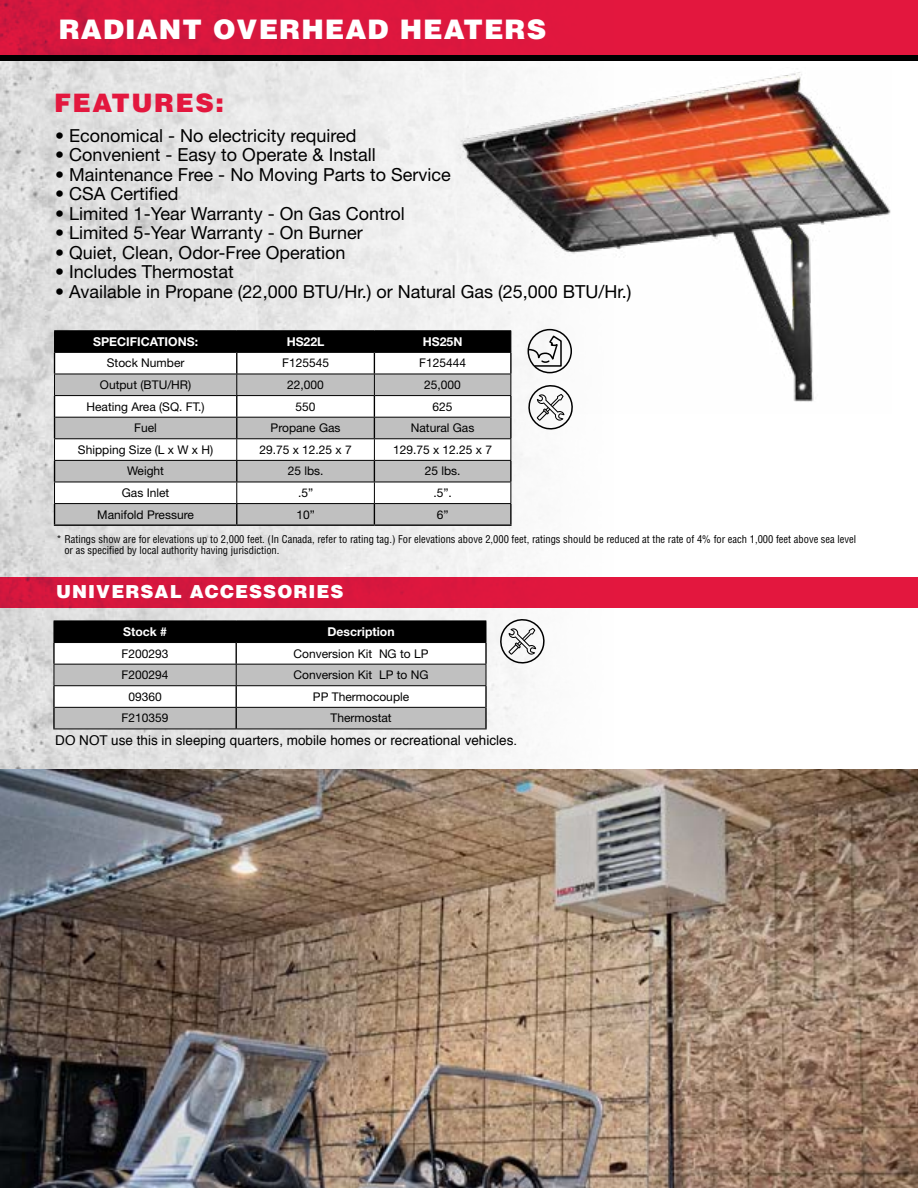
<style>
.page{position:relative;width:918px;height:1188px;background:#fff}
.page>*{position:absolute;margin:0;border:0;box-sizing:border-box;transform-origin:0 0}
.t1{font:900 27px "Helvetica";letter-spacing:.04em;color:#fff}
.t2{font:900 25.5px "Helvetica";letter-spacing:.06em;color:#e3173e}
.t3{font:18px "Helvetica Neue LT Std";color:#000}
.t4{font:900 18px "Helvetica";letter-spacing:.06em;color:#fff}
.t5{font:13.5px "Helvetica";color:#000}
.t6{font:700 12.15px "Helvetica Neue LT Std";color:#fff}
.t7{font:12px "Helvetica Neue LT Std";color:#000}
.t8{font:condensed 10.5px/10.5px "Helvetica";color:#000}
</style>
<div class="page">
<img style="left:0;top:61px;width:756px;height:709px">
<div style="left:0;top:0;width:918px;height:56px;background:#e3173e"></div>
<div style="left:0;top:55px;width:918px;height:6px;background:#000"></div>
<img style="left:448px;top:68px;width:443px;height:346px">
<hr style="left:54px;top:525px;width:183px;height:1px;background:#000">
<hr style="left:237px;top:525px;width:137px;height:1px;background:#000">
<hr style="left:374px;top:525px;width:138px;height:1px;background:#000">
<hr style="left:54px;top:330px;width:183px;height:1px;background:#000">
<hr style="left:237px;top:330px;width:137px;height:1px;background:#000">
<hr style="left:374px;top:330px;width:137px;height:1px;background:#000">
<svg style="left:54px;top:331px;width:458px;height:194px"></svg>
<hr style="left:53px;top:643px;width:2px;height:21px;background:#000">
<hr style="left:53px;top:686px;width:2px;height:21px;background:#000">
<hr style="left:53px;top:707px;width:2px;height:22px;background:#000">
<svg style="left:54px;top:621px;width:433px;height:108px"></svg>
<hr style="left:53px;top:729px;width:183px;height:1px;background:#000">
<hr style="left:236px;top:729px;width:251px;height:1px;background:#000">
<div style="left:0;top:577px;width:918px;height:31px;background:#e3173e"></div>
<hr style="left:917px;top:609px;width:1px;height:56px;background:#e3173e">
<img style="left:0;top:770px;width:918px;height:418px">
<svg style="left:527px;top:383px;width:48px;height:48px"></svg>
<svg style="left:498px;top:617px;width:48px;height:48px"></svg>
<div style="left:528px;top:329px;width:44px;height:44px;border:2px solid #000;border-radius:50%"></div>
<svg style="left:527px;top:334px;width:36px;height:33px"></svg>
<h1 class="t1" style="left:59px;top:12px;width:489px">RADIANT OVERHEAD HEATERS</h1>
<h2 class="t2" style="left:54px;top:86px;width:171px">FEATURES:</h2>
<p class="t3" style="left:55px;top:125px;width:303px">• Economical - No electricity required</p>
<p class="t3" style="left:55px;top:144px;width:322px">• Convenient - Easy to Operate &amp; Install</p>
<p class="t3" style="left:55px;top:164px;width:397px">• Maintenance Free - No Moving Parts to Service</p>
<p class="t3" style="left:55px;top:183px;width:125px">• CSA Certified</p>
<p class="t3" style="left:55px;top:202px;width:351px">• Limited 1-Year Warranty - On Gas Control</p>
<p class="t3" style="left:55px;top:222px;width:309px">• Limited 5-Year Warranty - On Burner</p>
<p class="t3" style="left:55px;top:241px;width:292px">• Quiet, Clean, Odor-Free Operation</p>
<p class="t3" style="left:55px;top:261px;width:180px">• Includes Thermostat</p>
<p class="t3" style="left:55px;top:280px;width:578px">• Available in Propane (22,000 BTU/Hr.) or Natural Gas (25,000 BTU/Hr.)</p>
<p class="t6" style="left:93px;top:334px;width:106px">SPECIFICATIONS:</p>
<p class="t6" style="left:287px;top:334px;width:39px">HS22L</p>
<p class="t6" style="left:423px;top:334px;width:41px">HS25N</p>
<p class="t7" style="left:107px;top:356px;width:79px">Stock Number</p>
<p class="t7" style="left:282px;top:356px;width:48px">F125545</p>
<p class="t7" style="left:419px;top:356px;width:48px">F125444</p>
<p class="t7" style="left:100px;top:378px;width:93px">Output (BTU/HR)</p>
<p class="t7" style="left:287px;top:378px;width:38px">22,000</p>
<p class="t7" style="left:424px;top:378px;width:38px">25,000</p>
<p class="t7" style="left:87px;top:399px;width:120px">Heating Area (SQ. FT.)</p>
<p class="t7" style="left:296px;top:399px;width:22px">550</p>
<p class="t7" style="left:433px;top:399px;width:22px">625</p>
<p class="t7" style="left:134px;top:421px;width:24px">Fuel</p>
<p class="t7" style="left:271px;top:421px;width:72px">Propane Gas</p>
<p class="t7" style="left:411px;top:421px;width:65px">Natural Gas</p>
<p class="t7" style="left:78px;top:442px;width:137px">Shipping Size (L x W x H)</p>
<p class="t7" style="left:259px;top:442px;width:94px">29.75 x 12.25 x 7</p>
<p class="t7" style="left:393px;top:442px;width:101px">129.75 x 12.25 x 7</p>
<p class="t7" style="left:127px;top:464px;width:38px">Weight</p>
<p class="t7" style="left:288px;top:464px;width:37px">25 lbs.</p>
<p class="t7" style="left:425px;top:464px;width:37px">25 lbs.</p>
<p class="t7" style="left:122px;top:486px;width:49px">Gas Inlet</p>
<p class="t7" style="left:298px;top:486px;width:17px">.5”</p>
<p class="t7" style="left:433px;top:486px;width:20px">.5”.</p>
<p class="t7" style="left:97px;top:507px;width:98px">Manifold Pressure</p>
<p class="t7" style="left:296px;top:507px;width:20px">10”</p>
<p class="t7" style="left:437px;top:507px;width:13px">6”</p>
<p class="t8" style="left:64px;top:534px;width:793px;text-indent:-8px">* Ratings show are for elevations up to 2,000 feet. (In Canada, refer to rating tag.) For elevations above 2,000 feet, ratings should be reduced at the rate of 4% for each 1,000 feet above sea level or as specified by local authority having jurisdiction.</p>
<p class="t4" style="left:56px;top:580px;width:289px">UNIVERSAL ACCESSORIES</p>
<p class="t6" style="left:123px;top:624px;width:45px">Stock #</p>
<p class="t6" style="left:328px;top:624px;width:69px">Description</p>
<p class="t7" style="left:122px;top:646px;width:48px">F200293</p>
<p class="t7" style="left:294px;top:646px;width:136px">Conversion Kit NG to LP</p>
<p class="t7" style="left:122px;top:668px;width:48px">F200294</p>
<p class="t7" style="left:294px;top:668px;width:136px">Conversion Kit LP to NG</p>
<p class="t7" style="left:128px;top:689px;width:35px">09360</p>
<p class="t7" style="left:313px;top:689px;width:98px">PP Thermocouple</p>
<p class="t7" style="left:122px;top:711px;width:48px">F210359</p>
<p class="t7" style="left:331px;top:711px;width:63px">Thermostat</p>
<p class="t5" style="left:55px;top:730px;width:463px">DO NOT use this in sleeping quarters, mobile homes or recreational vehicles.</p>
</div>
